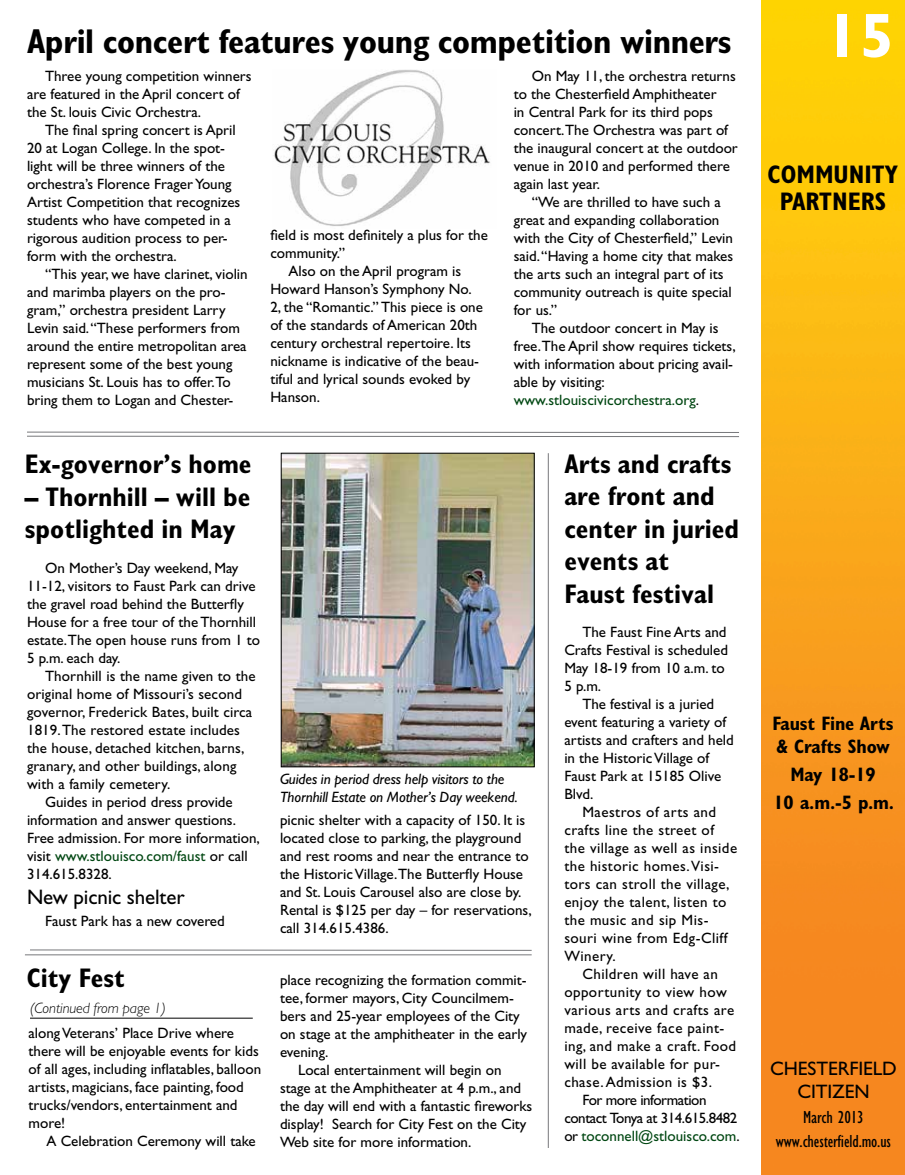
<style>
.page{position:relative;width:905px;height:1175px;background:#fff}
.page>*{position:absolute;margin:0;border:0;box-sizing:border-box;transform-origin:0 0}
.t1{font:700 63px "Gill Sans";color:#fff}
.t2{font:700 condensed 34.5px "Gill Sans";letter-spacing:-.01em;color:#000}
.t3{font:700 condensed 27px/32.4px "Gill Sans";color:#000}
.t4{font:700 condensed 25.5px/27px "Gill Sans";color:#000;text-align:center}
.t5{font:21px "Gill Sans";letter-spacing:-.005em;color:#000}
.t6{font:700 condensed 19.5px/23.4px "Gill Sans";letter-spacing:-.005em;color:#000}
.t7{font:19.5px/23.4px "Gill Sans";letter-spacing:-.005em;color:#000;text-align:center}
.t8{font:condensed 18px/24.6px "Gill Sans";letter-spacing:-.005em;color:#000;text-align:center}
.t9{font:15px/18px "Gill Sans";color:#000}
.t10{font:15px/18px "Gill Sans";letter-spacing:.03em;color:#000}
.t11{font:italic 15px/18px "Gill Sans";letter-spacing:-.005em;color:#000}
.t12{font:15px "Gill Sans";color:#004712}
.t13{font:15px "Gill Sans";letter-spacing:-.03em;color:#000}
.t14{font:italic 300 15px "Gill Sans";letter-spacing:-.005em;color:#000}
.s1{color:#004712}
.s2{color:#000}
</style>
<div class="page">
<img style="left:761px;top:0;width:143px;height:1174px">
<img style="left:283px;top:455px;width:249px;height:310px">
<div style="left:281px;top:453px;width:253px;height:314px;border:1px solid #000"></div>
<img style="left:273px;top:70px;width:217px;height:156px">
<hr style="left:27px;top:432px;width:712px;height:1px;background:#77787b">
<hr style="left:27px;top:436px;width:712px;height:1px;background:#77787b">
<hr style="left:548px;top:453px;width:1px;height:695px;background:#77787b">
<hr style="left:30px;top:1017px;width:223px;height:1px;background:#000">
<hr style="left:30px;top:949px;width:501px;height:1px;background:#77787b">
<hr style="left:25px;top:954px;width:506px;height:1px;background:#77787b">
<h2 class="t2" style="left:27px;top:21px;width:706px">April concert features young competition winners</h2>
<p class="t9" style="left:27px;top:67px;width:226px;text-indent:18px">Three young competition winners are featured in the April concert of the St. louis Civic Orchestra.</p>
<p class="t9" style="left:27px;top:121px;width:215px;text-indent:18px">The final spring concert is April<br>20 at Logan College. In the spot&shy;light will be three winners of the orchestra’s Florence Frager Young<br>Artist Competition that recognizes students who have competed in a rigorous audition process to per&shy;form with the orchestra.</p>
<p class="t9" style="left:27px;top:265px;width:222px;text-indent:18px">“This year, we have clarinet, violin and marimba players on the pro&shy;gram,” orchestra president Larry Levin said. “These performers from around the entire metropolitan area represent some of the best young musicians St. Louis has to offer.To bring them to Logan and Chester-</p>
<p class="t9" style="left:270px;top:226px;width:219px">field is most definitely a plus for the</p>
<p class="t9" style="left:270px;top:244px;width:76px">community.”</p>
<p class="t9" style="left:288px;top:262px;width:174px">Also on the April program is</p>
<p class="t9" style="left:270px;top:280px;width:203px">Howard Hanson’s Symphony No.</p>
<p class="t9" style="left:270px;top:298px;width:214px">2, the “Romantic.” This piece is one</p>
<p class="t9" style="left:270px;top:316px;width:208px">of the standards of American 20th</p>
<p class="t9" style="left:270px;top:334px;width:202px">century orchestral repertoire. Its</p>
<p class="t9" style="left:270px;top:352px;width:210px">nickname is indicative of the beau-</p>
<p class="t9" style="left:270px;top:370px;width:201px">tiful and lyrical sounds evoked by</p>
<p class="t9" style="left:270px;top:388px;width:51px">Hanson.</p>
<p class="t9" style="left:513px;top:67px;width:226px;text-indent:18px">On May 11, the orchestra returns to the Chesterfield Amphitheater<br>in Central Park for its third pops concert.The Orchestra was part of the inaugural concert at the outdoor venue in 2010 and performed there again last year.</p>
<p class="t9" style="left:513px;top:193px;width:221px;text-indent:18px">“We are thrilled to have such a great and expanding collaboration with the City of Chesterfield,” Levin said. “Having a home city that makes the arts such an integral part of its community outreach is quite special for us.”</p>
<p class="t9" style="left:513px;top:319px;width:223px;text-indent:18px">The outdoor concert in May is free.The April show requires tickets, with information about pricing avail&shy;able by visiting: <span class="s1">www.stlouiscivicorchestra.org</span>.</p>
<h3 class="t3" style="left:25px;top:448px;width:228px">Ex-governor’s home</h3>
<h3 class="t3" style="left:25px;top:480px;width:227px">– Thornhill – will be spotlighted in May</h3>
<p class="t9" style="left:27px;top:558px;width:235px;text-indent:18px">On Mother’s Day weekend, May<br>11-12, visitors to Faust Park can drive the gravel road behind the Butterfly<br>House for a free tour of the Thornhill estate.The open house runs from 1 to<br>5 p.m. each day.</p>
<p class="t9" style="left:45px;top:666px;width:212px">Thornhill is the name given to the</p>
<p class="t9" style="left:27px;top:684px;width:216px">original home of Missouri’s second</p>
<p class="t9" style="left:27px;top:702px;width:227px">governor, Frederick Bates, built circa</p>
<p class="t9" style="left:27px;top:720px;width:214px">1819. The restored estate includes</p>
<p class="t9" style="left:27px;top:738px;width:219px">the house, detached kitchen, barns,</p>
<p class="t9" style="left:27px;top:756px;width:211px">granary, and other buildings, along</p>
<p class="t9" style="left:27px;top:774px;width:145px">with a family cemetery.</p>
<p class="t9" style="left:45px;top:792px;width:189px">Guides in period dress provide</p>
<p class="t9" style="left:27px;top:810px;width:210px">information and answer questions.</p>
<p class="t9" style="left:27px;top:828px;width:234px">Free admission. For more information,</p>
<p class="t12" style="left:27px;top:847px;width:222px"><span class="s2">visit</span> www.stlouisco.com/faust <span class="s2">or call</span></p>
<p class="t9" style="left:27px;top:864px;width:86px">314.615.8328.</p>
<h3 class="t5" style="left:27px;top:884px;width:159px">New picnic shelter</h3>
<p class="t9" style="left:45px;top:912px;width:181px">Faust Park has a new covered</p>
<h3 class="t3" style="left:27px;top:961px;width:100px">City Fest</h3>
<p class="t14" style="left:30px;top:999px;width:137px">(Continued from page 1)</p>
<p class="t9" style="left:28px;top:1023px;width:234px">along Veterans’ Place Drive where there will be enjoyable events for kids of all ages, including inflatables, balloon artists, magicians, face painting, food trucks/vendors, entertainment and more!</p>
<p class="t9" style="left:46px;top:1131px;width:211px">A Celebration Ceremony will take</p>
<p class="t11" style="left:280px;top:769px;width:239px">Guides in period dress help visitors to the<br>Thornhill Estate on Mother’s Day weekend.</p>
<p class="t9" style="left:280px;top:810px;width:253px">picnic shelter with a capacity of 150. It is located close to parking, the playground and rest rooms and near the entrance to the Historic Village.The Butterfly House and St. Louis Carousel also are close by.<br>Rental is $125 per day – for reservations, call 314.615.4386.</p>
<p class="t9" style="left:280px;top:971px;width:248px">place recognizing the formation commit-</p>
<p class="t9" style="left:280px;top:989px;width:235px">tee, former mayors, City Councilmem-</p>
<p class="t9" style="left:280px;top:1007px;width:241px">bers and 25-year employees of the City</p>
<p class="t9" style="left:280px;top:1025px;width:248px">on stage at the amphitheater in the early</p>
<p class="t9" style="left:280px;top:1043px;width:50px">evening.</p>
<p class="t9" style="left:298px;top:1061px;width:205px">Local entertainment will begin on</p>
<p class="t9" style="left:280px;top:1079px;width:243px">stage at the Amphitheater at 4 p.m., and</p>
<p class="t9" style="left:280px;top:1097px;width:254px">the day will end with a fantastic fireworks</p>
<p class="t9" style="left:280px;top:1115px;width:248px">display! Search for City Fest on the City</p>
<p class="t9" style="left:280px;top:1133px;width:193px">Web site for more information.</p>
<h3 class="t3" style="left:564px;top:447px;width:176px">Arts and crafts are front and center in juried events at<br>Faust festival</h3>
<p class="t9" style="left:564px;top:623px;width:165px;text-indent:18px">The Faust Fine Arts and<br>Crafts Festival is scheduled<br>May 18-19 from 10 a.m. to<br>5 p.m.</p>
<p class="t9" style="left:564px;top:695px;width:171px;text-indent:18px">The festival is a juried event featuring a variety of artists and crafters and held in the Historic Village of<br>Faust Park at 15185 Olive<br>Blvd.</p>
<p class="t10" style="left:564px;top:803px;width:174px;text-indent:18px">Maestros of arts and crafts line the street of the village as well as inside the historic homes. Visi&shy;tors can stroll the village, enjoy the talent, listen to the music and sip Mis&shy;souri wine from Edg-Cliff<br>Winery.</p>
<p class="t10" style="left:582px;top:965px;width:137px">Children will have an</p>
<p class="t10" style="left:564px;top:983px;width:164px">opportunity to view how</p>
<p class="t10" style="left:564px;top:1001px;width:171px">various arts and crafts are</p>
<p class="t10" style="left:564px;top:1019px;width:161px">made, receive face paint-</p>
<p class="t10" style="left:564px;top:1037px;width:173px">ing, and make a craft. Food</p>
<p class="t10" style="left:564px;top:1055px;width:157px">will be available for pur-</p>
<p class="t10" style="left:564px;top:1073px;width:149px">chase. Admission is $3.</p>
<p class="t13" style="left:582px;top:1091px;width:126px">For more information</p>
<p class="t13" style="left:564px;top:1109px;width:175px">contact Tonya at 314.615.8482</p>
<p class="t12" style="left:564px;top:1127px;width:177px"><span class="s2">or</span> toconnell@stlouisco.com<span class="s2">.</span></p>
<h1 class="t1" style="left:824px;top:-2px;width:71px">15</h1>
<h3 class="t4" style="left:767px;top:161px;width:132px">COMMUNITY<br>PARTNERS</h3>
<h3 class="t6" style="left:772px;top:711px;width:122px">Faust Fine Arts &amp; Crafts Show</h3>
<h3 class="t6" style="left:773px;top:760px;width:122px;line-height:27.9px;text-align:center">May 18-19<br>10 a.m.-5 p.m.</h3>
<h3 class="t7" style="left:770px;top:1056px;width:128px">CHESTERFIELD<br>CITIZEN</h3>
<p class="t8" style="left:775px;top:1105px;width:117px">March 2013 www.chesterfield.mo.us</p>
</div>
